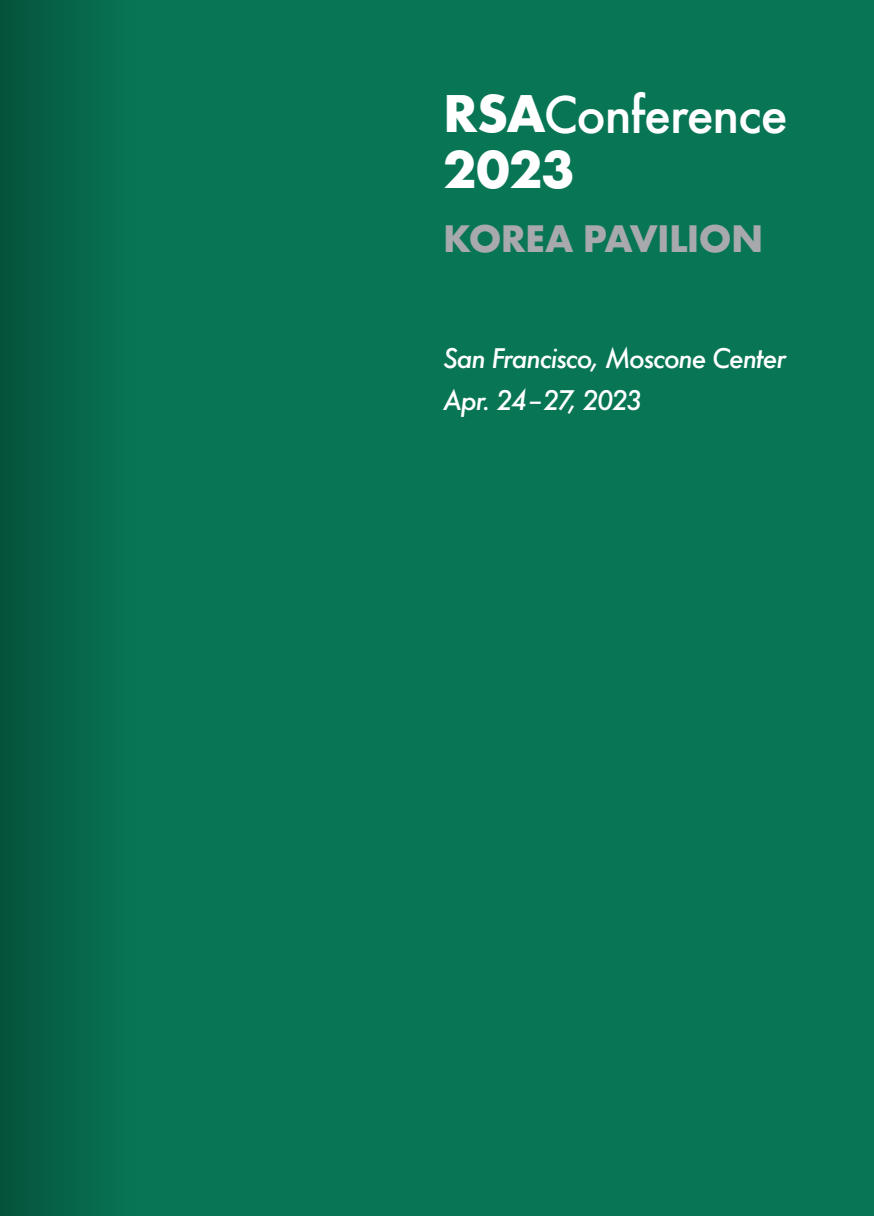
<style>
.page{position:relative;width:874px;height:1216px;background:#fff}
.page>*{position:absolute;margin:0;border:0;box-sizing:border-box;transform-origin:0 0}
.t1{font:500 49px/55.6px "Futura";letter-spacing:-.025em;color:#fff}
.t2{font:700 35.35px "Futura";letter-spacing:-.02em;color:#a8a9ad}
.t3{font:italic 500 26.25px/42px "Futura";letter-spacing:-.05em;color:#fff}
.s1{font-weight:700}
</style>
<div class="page">
<div style="left:0;top:0;width:873px;height:1215px;background:#087655"></div>
<div style="left:0;top:0;width:149px;height:1215px;background:linear-gradient(to right,#05523b,#087957)"></div>
<h1 class="t1" style="left:443px;top:86px;width:346px"><span class="s1">RSA</span>Conference<br><span class="s1">2023</span></h1>
<h2 class="t2" style="left:443px;top:213px;width:321px">KOREA PAVILION</h2>
<p class="t3" style="left:443px;top:337px;width:344px">San Francisco, Moscone Center<br>Apr. 24–27, 2023</p>
</div>
